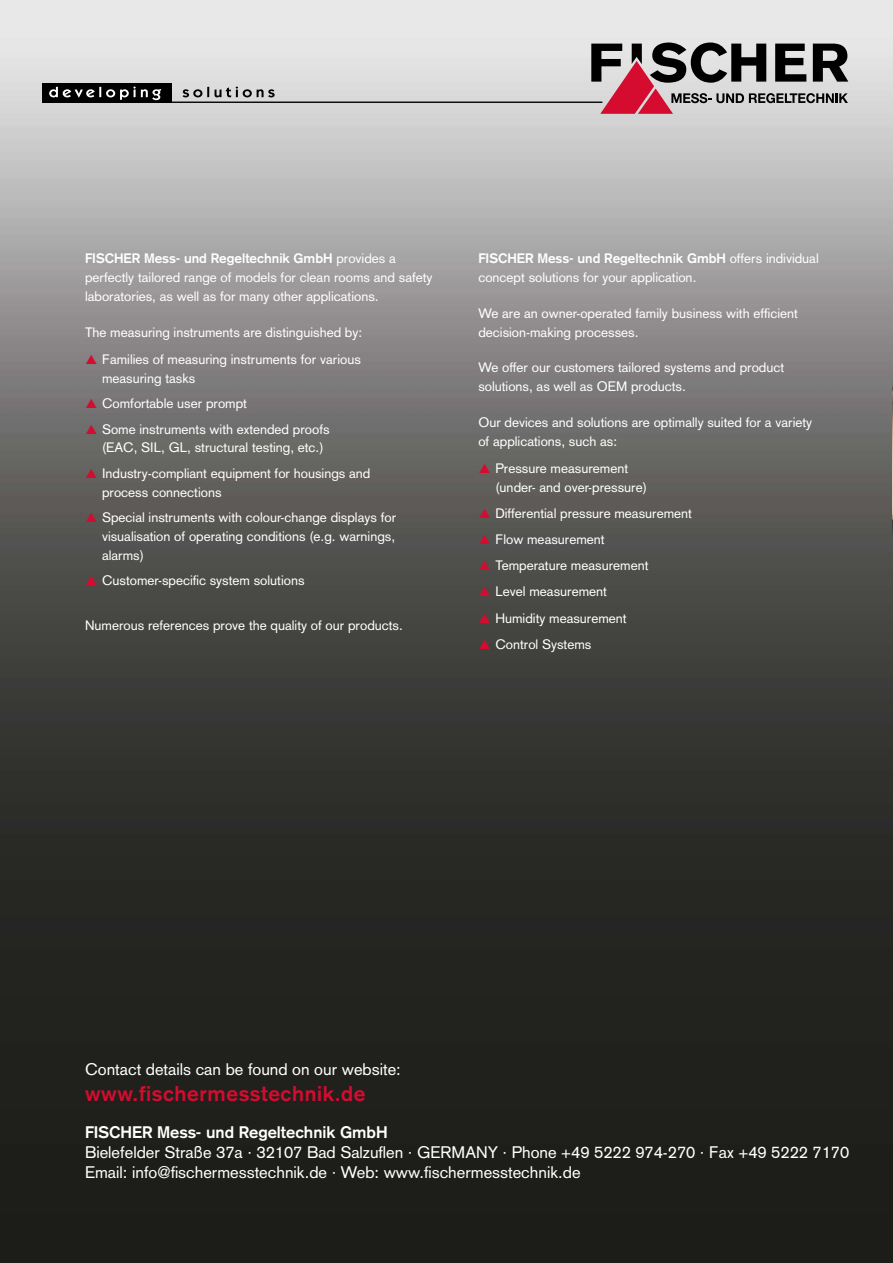
<style>
.page{position:relative;width:893px;height:1263px;background:#fff}
.page>*{position:absolute;margin:0;border:0;box-sizing:border-box;transform-origin:0 0}
.t1{font:700 21px "Akzidenz Grotesk";letter-spacing:.03em;color:#d50c2f}
.t2{font:16.5px/19.8px "Akzidenz Grotesk";color:#fff}
.t3{font:700 16.5px "Akzidenz Grotesk";color:#fff}
.t4{font:13.5px/18.8px "Akzidenz Grotesk";color:#fff}
.s1{font-weight:700}
</style>
<div class="page">
<img style="left:0;top:0;width:892px;height:1263px">
<svg style="left:591px;top:43px;width:257px;height:71px;background:#948084"></svg>
<hr style="left:43px;top:102px;width:559px;height:1px;background:#000">
<div style="left:43px;top:83px;width:129px;height:20px;background:#000"></div>
<svg style="left:49px;top:86px;width:112px;height:14px"></svg>
<svg style="left:183px;top:87px;width:26px;height:10px"></svg>
<svg style="left:215px;top:86px;width:60px;height:11px"></svg>
<svg style="left:86px;top:354px;width:11px;height:10px"></svg>
<svg style="left:86px;top:399px;width:11px;height:9px"></svg>
<svg style="left:86px;top:424px;width:11px;height:10px"></svg>
<svg style="left:86px;top:469px;width:11px;height:9px"></svg>
<svg style="left:86px;top:513px;width:11px;height:9px"></svg>
<svg style="left:86px;top:576px;width:11px;height:9px"></svg>
<svg style="left:479px;top:463px;width:11px;height:10px"></svg>
<svg style="left:479px;top:508px;width:11px;height:10px"></svg>
<svg style="left:479px;top:535px;width:11px;height:9px"></svg>
<svg style="left:479px;top:561px;width:11px;height:9px"></svg>
<svg style="left:479px;top:587px;width:11px;height:9px"></svg>
<svg style="left:479px;top:613px;width:11px;height:9px"></svg>
<svg style="left:479px;top:639px;width:11px;height:10px"></svg>
<p class="t4" style="left:85px;top:249px;width:349px"><span class="s1">FISCHER Mess- und Regeltechnik GmbH</span> provides a perfectly tailored range of models for clean rooms and safety laboratories, as well as for many other applications.</p>
<p class="t4" style="left:85px;top:318px;width:279px;line-height:27.3px;text-align:right">The measuring instruments are distinguished by:<br>Families of measuring instruments for various</p>
<p class="t4" style="left:102px;top:365px;width:229px;line-height:25.5px">measuring tasks<br>Comfortable user prompt<br>Some instruments with extended proofs</p>
<p class="t4" style="left:102px;top:435px;width:270px;line-height:25.5px">(EAC, SIL, GL, structural testing, etc.)<br>Industry-compliant equipment for housings and</p>
<p class="t4" style="left:102px;top:479px;width:296px;line-height:25.5px">process connections<br>Special instruments with colour-change displays for</p>
<p class="t4" style="left:102px;top:527px;width:295px">visualisation of operating conditions (e.g. warnings, alarms)</p>
<p class="t4" style="left:102px;top:571px;width:204px">Customer-specific system solutions</p>
<p class="t4" style="left:85px;top:615px;width:319px">Numerous references prove the quality of our products.</p>
<p class="t4" style="left:478px;top:249px;width:342px"><span class="s1">FISCHER Mess- und Regeltechnik GmbH</span> offers individual concept solutions for your application.</p>
<p class="t4" style="left:478px;top:304px;width:321px">We are an owner-operated family business with efficient decision-making processes.</p>
<p class="t4" style="left:478px;top:358px;width:307px">We offer our customers tailored systems and product solutions, as well as OEM products.</p>
<p class="t4" style="left:478px;top:413px;width:335px">Our devices and solutions are optimally suited for a variety of applications, such as:</p>
<p class="t4" style="left:495px;top:459px;width:153px">Pressure measurement (under- and over-pressure)</p>
<p class="t4" style="left:495px;top:500px;width:198px;line-height:26.2px">Differential pressure measurement<br>Flow measurement<br>Temperature measurement<br>Level measurement<br>Humidity measurement<br>Control Systems</p>
<p class="t2" style="left:85px;top:1060px;width:317px">Contact details can be found on our website:</p>
<h1 class="t1" style="left:85px;top:1081px;width:282px">www.fischermesstechnik.de</h1>
<p class="t3" style="left:85px;top:1123px;width:304px">FISCHER Mess- und Regeltechnik GmbH</p>
<p class="t2" style="left:85px;top:1142px;width:766px">Bielefelder Straße 37a · 32107 Bad Salzuflen · GERMANY · Phone +49 5222 974-270 · Fax +49 5222 7170<br>Email: info@fischermesstechnik.de · Web: www.fischermesstechnik.de</p>
</div>
